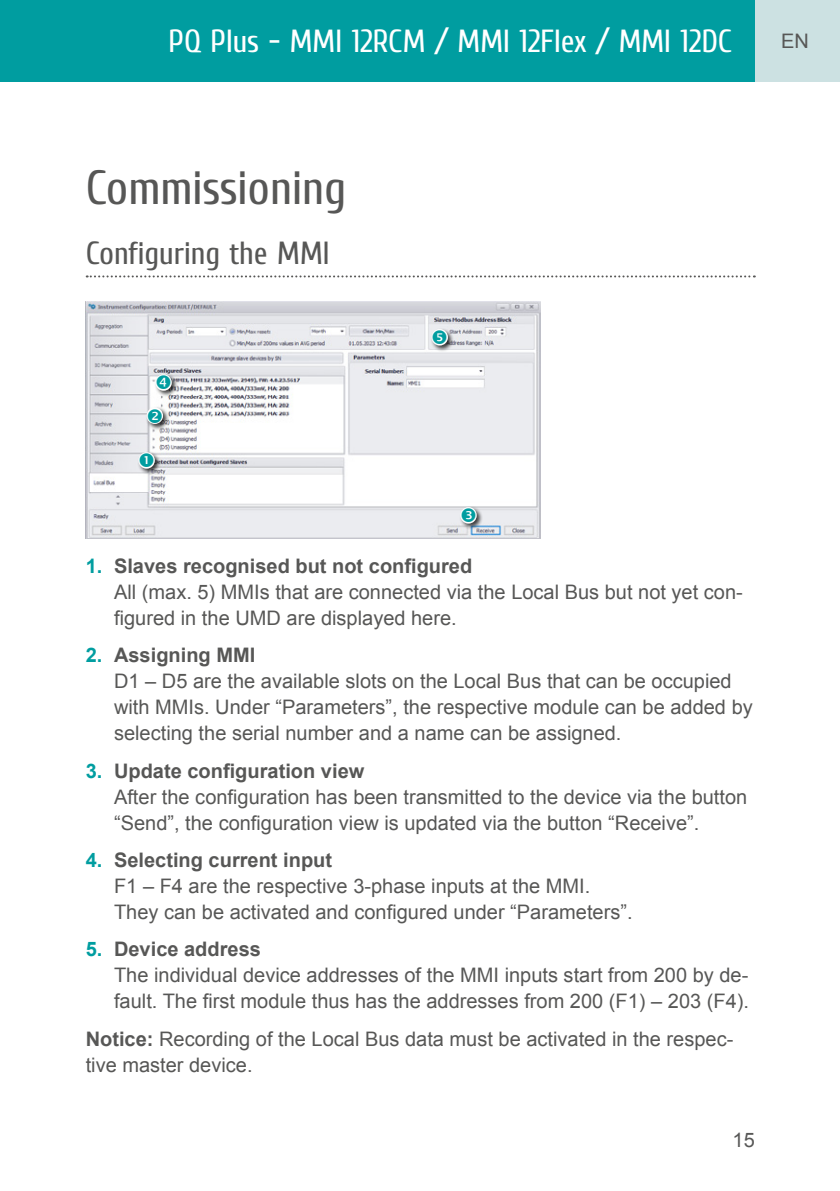
<style>
.page{position:relative;width:840px;height:1191px;background:#fff}
.page>*{position:absolute;margin:0;border:0;box-sizing:border-box;transform-origin:0 0}
.t1{font:48px "Cuprum";color:#575756}
.t2{font:32px "Cuprum";color:#fff}
.t3{font:32px "Cuprum";color:#575756}
.t4{font:20px/26px "Arial";color:#575756}
.s1{font-weight:700;color:#009da0}
.s2{font-weight:700}
</style>
<div class="page">
<div style="left:0;top:0;width:839px;height:81px;background:#009da0"></div>
<div style="left:754px;top:0;width:85px;height:81px;background:#cce1e2"></div>
<svg style="left:87px;top:275px;width:667px;height:2px"></svg>
<img style="left:86px;top:302px;width:453px;height:236px">
<div style="left:137px;top:451px;width:25px;height:24px;background:#000;opacity:.75"></div>
<div style="left:145px;top:406px;width:25px;height:24px;background:#000;opacity:.75"></div>
<div style="left:154px;top:373px;width:25px;height:24px;background:#000;opacity:.75"></div>
<div style="left:430px;top:328px;width:24px;height:24px;background:#000;opacity:.75"></div>
<div style="left:459px;top:506px;width:24px;height:24px;background:#000;opacity:.75"></div>
<svg style="left:140px;top:453px;width:13px;height:14px"></svg>
<svg style="left:148px;top:408px;width:14px;height:14px"></svg>
<svg style="left:157px;top:375px;width:13px;height:14px"></svg>
<svg style="left:432px;top:330px;width:14px;height:14px"></svg>
<svg style="left:461px;top:508px;width:14px;height:14px"></svg>
<h2 class="t2" style="left:168px;top:22px;width:564px">PQ Plus - MMI 12RCM / MMI 12Flex / MMI 12DC</h2>
<h1 class="t1" style="left:86px;top:159px;width:262px">Commissioning</h1>
<h2 class="t3" style="left:86px;top:234px;width:245px">Configuring the MMI</h2>
<p class="t4" style="left:780px;top:28px;width:29px">EN</p>
<p class="t4" style="left:114px;top:553px;width:630px;text-indent:-28px"><span class="s1">1.</span> <span class="s2">Slaves recognised but not configured<br></span>All (max. 5) MMIs that are connected via the Local Bus but not yet con&shy;figured in the UMD are displayed here.</p>
<p class="t4" style="left:114px;top:642px;width:640px;text-indent:-28px"><span class="s1">2.</span> <span class="s2">Assigning MMI<br></span>D1 – D5 are the available slots on the Local Bus that can be occupied with MMIs. Under “Parameters”, the respective module can be added by selecting the serial number and a name can be assigned.</p>
<p class="t4" style="left:114px;top:758px;width:634px;text-indent:-28px"><span class="s1">3.</span> <span class="s2">Update configuration view<br></span>After the configuration has been transmitted to the device via the button “Send”, the configuration view is updated via the button “Receive”.</p>
<p class="t4" style="left:114px;top:847px;width:520px;text-indent:-28px"><span class="s1">4.</span> <span class="s2">Selecting current input<br></span>F1 – F4 are the respective 3-phase inputs at the MMI.<br>They can be activated and configured under “Parameters”.</p>
<p class="t4" style="left:114px;top:936px;width:636px;text-indent:-28px"><span class="s1">5.</span> <span class="s2">Device address<br></span>The individual device addresses of the MMI inputs start from 200 by de&shy;fault. The first module thus has the addresses from 200 (F1) – 203 (F4).</p>
<p class="t4" style="left:86px;top:1026px;width:648px"><span class="s2">Notice:</span> Recording of the Local Bus data must be activated in the respec&shy;tive master device.</p>
<p class="t4" style="left:732px;top:1127px;width:24px">15</p>
</div>
